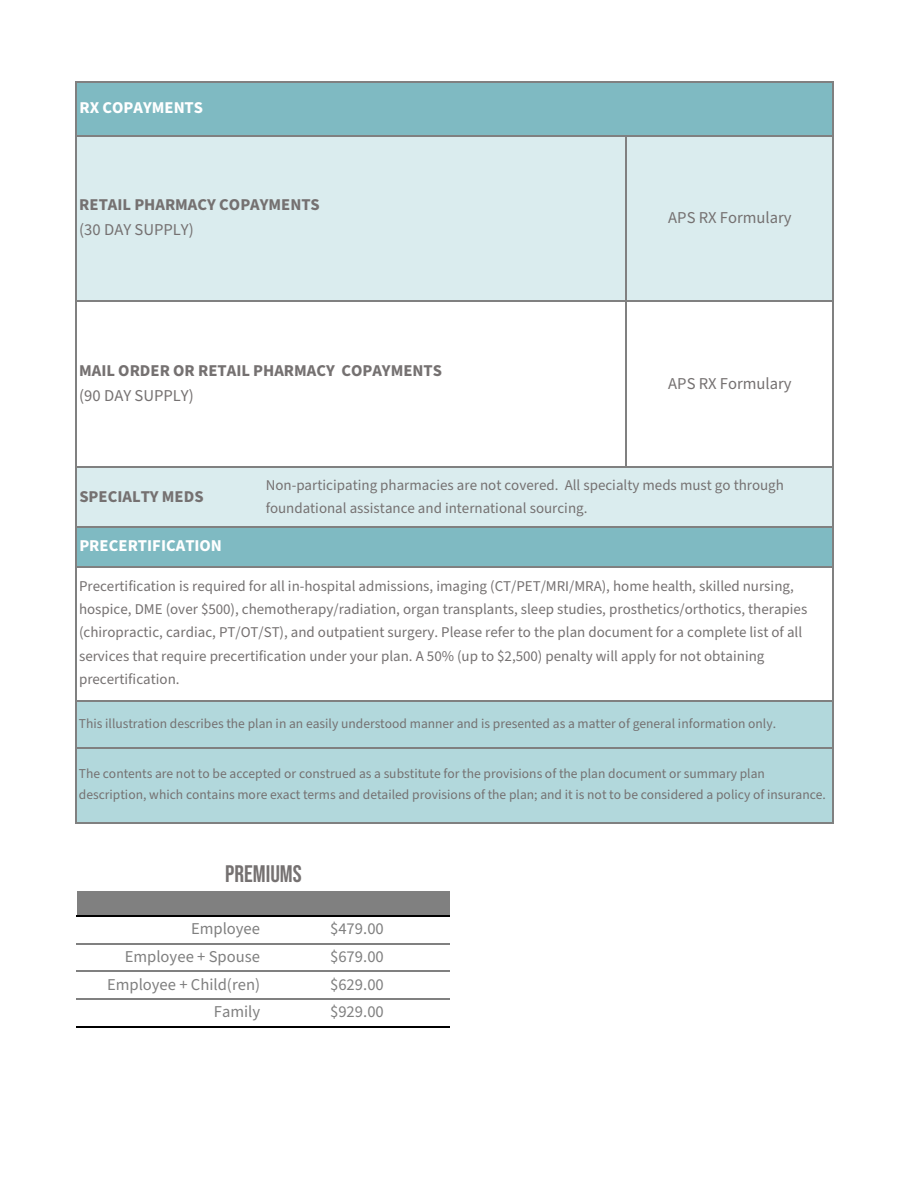
<style>
.page{position:relative;width:919px;height:1188px;background:#fff}
.page>*{position:absolute;margin:0;border:0;box-sizing:border-box;transform-origin:0 0}
.t1{font:24px "Bebas Neue";letter-spacing:.005em;color:#757171}
.t2{font:700 16.5px/25.3px "Source Sans Pro";color:#757171}
.t3{font:16.5px "Source Sans Pro";color:#808080}
.t4{font:700 16.5px "Source Sans Pro";color:#fff}
.t5{font:16.5px "Source Sans Pro";color:#757171}
.t6{font:15px/23.1px "Source Sans Pro";color:#757171}
.t7{font:13.5px/21px "Source Sans Pro";color:#757171}
.s1{font-weight:400}
</style>
<div class="page">
<div style="left:77px;top:83px;width:755px;height:53px;background:#7fbac2"></div>
<div style="left:77px;top:136px;width:755px;height:166px;background:#daecee"></div>
<div style="left:77px;top:467px;width:755px;height:61px;background:#daecee"></div>
<div style="left:77px;top:527px;width:755px;height:40px;background:#7fbac2"></div>
<div style="left:77px;top:701px;width:755px;height:122px;background:#b2d8dc"></div>
<div style="left:77px;top:891px;width:372px;height:25px;background:#808080"></div>
<hr style="left:76px;top:81px;width:1px;height:743px;background:#808080">
<hr style="left:831px;top:83px;width:2px;height:741px;background:#808080">
<hr style="left:625px;top:136px;width:1px;height:332px;background:#808080">
<hr style="left:77px;top:81px;width:756px;height:2px;background:#808080">
<hr style="left:77px;top:135px;width:756px;height:1px;background:#808080">
<hr style="left:77px;top:301px;width:756px;height:1px;background:#808080">
<hr style="left:77px;top:467px;width:756px;height:1px;background:#808080">
<hr style="left:77px;top:527px;width:756px;height:1px;background:#808080">
<hr style="left:77px;top:566px;width:756px;height:1px;background:#808080">
<hr style="left:77px;top:700px;width:756px;height:1px;background:#808080">
<hr style="left:77px;top:747px;width:756px;height:2px;background:#808080">
<hr style="left:77px;top:822px;width:756px;height:2px;background:#808080">
<hr style="left:76px;top:915px;width:373px;height:2px;background:#000">
<hr style="left:76px;top:943px;width:373px;height:1px;background:#808080">
<hr style="left:76px;top:971px;width:373px;height:1px;background:#808080">
<hr style="left:76px;top:998px;width:373px;height:2px;background:#808080">
<hr style="left:76px;top:1026px;width:373px;height:2px;background:#000">
<p class="t4" style="left:79px;top:98px;width:125px">RX COPAYMENTS</p>
<p class="t2" style="left:79px;top:192px;width:242px">RETAIL PHARMACY COPAYMENTS <span class="s1">(30 DAY SUPPLY)</span></p>
<p class="t5" style="left:668px;top:206px;width:125px">APS RX Formulary</p>
<p class="t2" style="left:79px;top:357px;width:364px">MAIL ORDER OR RETAIL PHARMACY COPAYMENTS <span class="s1">(90 DAY SUPPLY)</span></p>
<p class="t5" style="left:668px;top:372px;width:125px">APS RX Formulary</p>
<p class="t2" style="left:79px;top:484px;width:126px">SPECIALTY MEDS</p>
<p class="t6" style="left:265px;top:473px;width:519px">Non-participating pharmacies are not covered. All specialty meds must go through foundational assistance and international sourcing.</p>
<p class="t4" style="left:79px;top:536px;width:144px">PRECERTIFICATION</p>
<p class="t6" style="left:79px;top:575px;width:729px">Precertification is required for all in-hospital admissions, imaging (CT/PET/MRI/MRA), home health, skilled nursing, hospice, DME (over $500), chemotherapy/radiation, organ transplants, sleep studies, prosthetics/orthotics, therapies (chiropractic, cardiac, PT/OT/ST), and outpatient surgery. Please refer to the plan document for a complete list of all services that require precertification under your plan. A 50% (up to $2,500) penalty will apply for not obtaining precertification.</p>
<p class="t7" style="left:79px;top:713px;width:698px">This illustration describes the plan in an easily understood manner and is presented as a matter of general information only.</p>
<p class="t7" style="left:79px;top:764px;width:748px">The contents are not to be accepted or construed as a substitute for the provisions of the plan document or summary plan description, which contains more exact terms and detailed provisions of the plan; and it is not to be considered a policy of insurance.</p>
<p class="t1" style="left:225px;top:860px;width:78px">PREMIUMS</p>
<p class="t3" style="left:191px;top:918px;width:70px">Employee</p>
<p class="t3" style="left:330px;top:918px;width:55px">$479.00</p>
<p class="t3" style="left:125px;top:946px;width:136px">Employee + Spouse</p>
<p class="t3" style="left:330px;top:946px;width:55px">$679.00</p>
<p class="t3" style="left:107px;top:973px;width:154px">Employee + Child(ren)</p>
<p class="t3" style="left:330px;top:973px;width:55px">$629.00</p>
<p class="t3" style="left:214px;top:1001px;width:48px">Family</p>
<p class="t3" style="left:330px;top:1001px;width:55px">$929.00</p>
</div>
